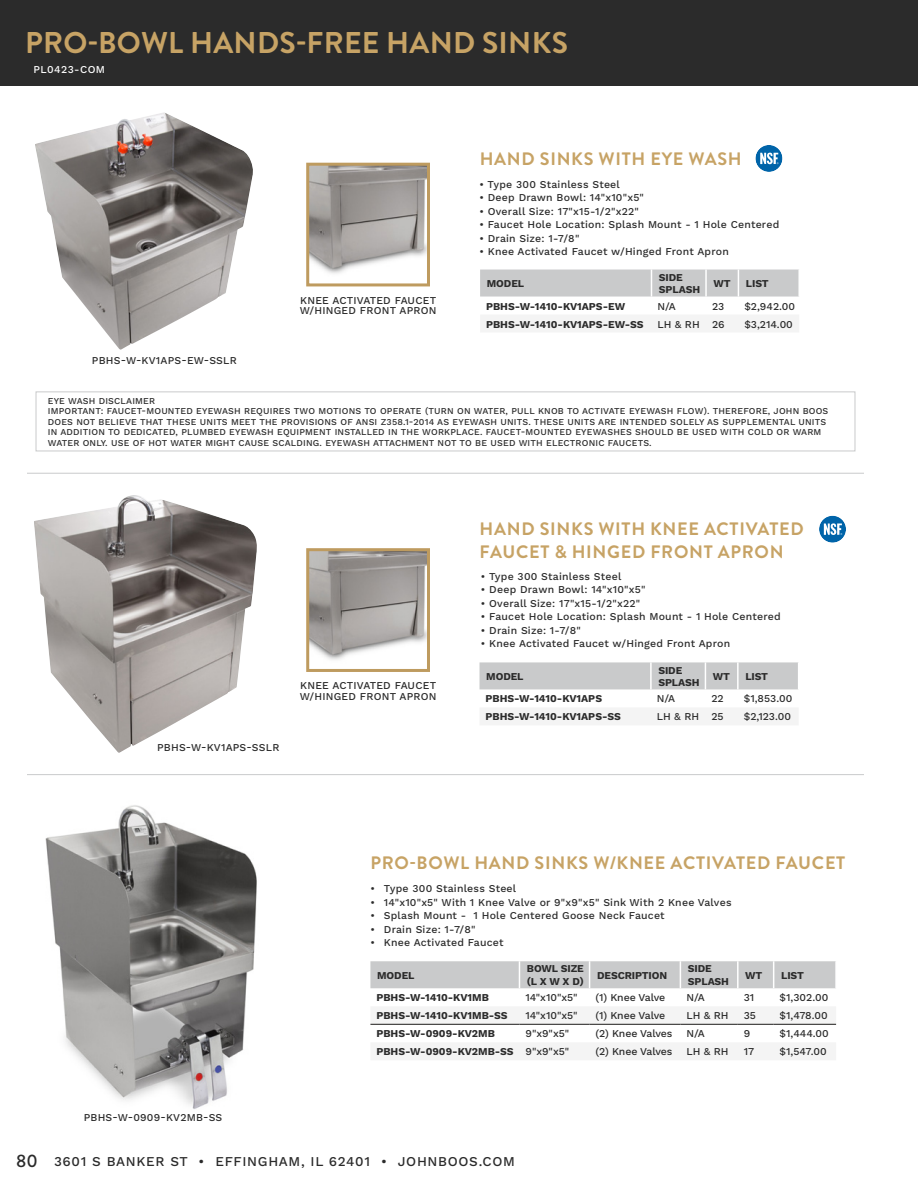
<style>
.page{position:relative;width:918px;height:1188px;background:#fff}
.page>*{position:absolute;margin:0;border:0;box-sizing:border-box;transform-origin:0 0}
.PAGE_HEADER_-_LEFT{font:700 30px "Brandon Grotesque";letter-spacing:.01em;color:#c7a365}
.t1{font:700 18px "Brandon Grotesque";letter-spacing:.04em;color:#c7a365}
.t2{font:500 13.5px "Work Sans";letter-spacing:.05em;color:#2b2b2b}
.BULLET_POINTS{font:500 10.5px "Work Sans";letter-spacing:.02em;color:#2b2b2b}
.TABLE_ROWS{font:700 10.5px/12.6px "Work Sans";letter-spacing:-.01em;color:#2b2b2b}
.TABLE_ROWS-2{font:500 10.5px "Work Sans";color:#2b2b2b}
.t3{font:500 10.5px "Work Sans";letter-spacing:.04em;color:#fff}
.t4{font:500 9px/10.5px "Work Sans";letter-spacing:.02em;color:#2b2b2b}
.s1{font-family:"Brandon Grotesque";font-size:18px}
</style>
<div class="page">
<div style="left:0;top:0;width:918px;height:85px;background:#2b2b2b"></div>
<div style="left:36px;top:392px;width:819px;height:59px;border:1px solid #c9cacb"></div>
<img style="left:310px;top:167px;width:116px;height:107px">
<div style="left:306px;top:163px;width:124px;height:123px;border:3px solid #be9b5f"></div>
<img style="left:35px;top:112px;width:218px;height:238px">
<div style="left:481px;top:315px;width:318px;height:17px;background:#f4f4f4"></div>
<div style="left:480px;top:270px;width:318px;height:27px;background:#c9cacb"></div>
<div style="left:755px;top:145px;width:27px;height:27px;background:#0064a9;border-radius:50%"></div>
<svg style="left:760px;top:153px;width:19px;height:11px"></svg>
<hr style="left:27px;top:473px;width:837px;height:1px;background:#c9cacb">
<hr style="left:27px;top:774px;width:837px;height:1px;background:#c9cacb">
<div style="left:819px;top:516px;width:27px;height:27px;background:#0064a9;border-radius:50%"></div>
<svg style="left:824px;top:523px;width:18px;height:12px"></svg>
<img style="left:34px;top:495px;width:223px;height:258px">
<img style="left:310px;top:552px;width:116px;height:108px">
<div style="left:306px;top:548px;width:124px;height:124px;border:3px solid #be9b5f"></div>
<div style="left:480px;top:708px;width:318px;height:17px;background:#f4f4f4"></div>
<div style="left:480px;top:662px;width:318px;height:27px;background:#c9cacb"></div>
<svg style="left:370px;top:1007px;width:466px;height:53px"></svg>
<div style="left:370px;top:961px;width:466px;height:27px;background:#c9cacb"></div>
<hr style="left:370px;top:1024px;width:149px;height:1px;background:#1c1b1a">
<hr style="left:519px;top:1024px;width:71px;height:1px;background:#1c1b1a">
<hr style="left:590px;top:1024px;width:90px;height:1px;background:#1c1b1a">
<hr style="left:680px;top:1024px;width:58px;height:1px;background:#1c1b1a">
<hr style="left:738px;top:1024px;width:36px;height:1px;background:#1c1b1a">
<hr style="left:774px;top:1024px;width:62px;height:1px;background:#1c1b1a">
<img style="left:45px;top:805px;width:212px;height:304px">
<p class="PAGE_HEADER_-_LEFT" style="left:25px;top:22px;width:544px">PRO-BOWL HANDS-FREE HAND SINKS</p>
<p class="t3" style="left:33px;top:63px;width:73px">PL0423-COM</p>
<p class="BULLET_POINTS" style="left:92px;top:355px;width:146px">PBHS-W-KV1APS-EW-SSLR</p>
<p class="BULLET_POINTS" style="left:300px;top:294px;width:137px">KNEE ACTIVATED FAUCET</p>
<p class="BULLET_POINTS" style="left:300px;top:304px;width:138px">W/HINGED FRONT APRON</p>
<p class="t1" style="left:480px;top:146px;width:264px">HAND SINKS WITH EYE WASH</p>
<p class="BULLET_POINTS" style="left:480px;top:178px;width:142px">• Type 300 Stainless Steel</p>
<p class="BULLET_POINTS" style="left:480px;top:191px;width:166px">• Deep Drawn Bowl: 14"x10"x5"</p>
<p class="BULLET_POINTS" style="left:480px;top:205px;width:161px">• Overall Size: 17"x15-1/2"x22"</p>
<p class="BULLET_POINTS" style="left:480px;top:218px;width:301px">• Faucet Hole Location: Splash Mount - 1 Hole Centered</p>
<p class="BULLET_POINTS" style="left:480px;top:232px;width:101px">• Drain Size: 1-7/8"</p>
<p class="BULLET_POINTS" style="left:480px;top:245px;width:251px">• Knee Activated Faucet w/Hinged Front Apron</p>
<p class="TABLE_ROWS" style="left:487px;top:278px;width:39px">MODEL</p>
<p class="TABLE_ROWS" style="left:659px;top:271px;width:25px">SIDE</p>
<p class="TABLE_ROWS" style="left:659px;top:284px;width:43px">SPLASH</p>
<p class="TABLE_ROWS" style="left:714px;top:278px;width:19px">WT</p>
<p class="TABLE_ROWS" style="left:746px;top:278px;width:24px">LIST</p>
<p class="TABLE_ROWS" style="left:486px;top:300px;width:141px">PBHS-W-1410-KV1APS-EW</p>
<p class="TABLE_ROWS-2" style="left:657px;top:300px;width:20px">N/A</p>
<p class="TABLE_ROWS-2" style="left:712px;top:300px;width:14px">23</p>
<p class="TABLE_ROWS-2" style="left:744px;top:300px;width:52px">$2,942.00</p>
<p class="TABLE_ROWS" style="left:486px;top:318px;width:159px">PBHS-W-1410-KV1APS-EW-SS</p>
<p class="TABLE_ROWS-2" style="left:657px;top:318px;width:44px">LH &amp; RH</p>
<p class="TABLE_ROWS-2" style="left:712px;top:318px;width:14px">26</p>
<p class="TABLE_ROWS-2" style="left:744px;top:318px;width:50px">$3,214.00</p>
<p class="t4" style="left:48px;top:396px;width:109px">EYE WASH DISCLAIMER</p>
<p class="t4" style="left:48px;top:406px;width:782px">IMPORTANT: FAUCET-MOUNTED EYEWASH REQUIRES TWO MOTIONS TO OPERATE (TURN ON WATER, PULL KNOB TO ACTIVATE EYEWASH FLOW). THEREFORE, JOHN BOOS DOES NOT BELIEVE THAT THESE UNITS MEET THE PROVISIONS OF ANSI Z358.1-2014 AS EYEWASH UNITS. THESE UNITS ARE INTENDED SOLELY AS SUPPLEMENTAL UNITS IN ADDITION TO DEDICATED, PLUMBED EYEWASH EQUIPMENT INSTALLED IN THE WORKPLACE. FAUCET-MOUNTED EYEWASHES SHOULD BE USED WITH COLD OR WARM WATER ONLY. USE OF HOT WATER MIGHT CAUSE SCALDING. EYEWASH ATTACHMENT NOT TO BE USED WITH ELECTRONIC FAUCETS.</p>
<p class="BULLET_POINTS" style="left:157px;top:741px;width:124px">PBHS-W-KV1APS-SSLR</p>
<p class="BULLET_POINTS" style="left:300px;top:679px;width:137px">KNEE ACTIVATED FAUCET</p>
<p class="BULLET_POINTS" style="left:300px;top:690px;width:138px">W/HINGED FRONT APRON</p>
<p class="t1" style="left:480px;top:516px;width:326px">HAND SINKS WITH KNEE ACTIVATED</p>
<p class="t1" style="left:480px;top:539px;width:305px">FAUCET &amp; HINGED FRONT APRON</p>
<p class="BULLET_POINTS" style="left:481px;top:570px;width:142px">• Type 300 Stainless Steel</p>
<p class="BULLET_POINTS" style="left:481px;top:584px;width:166px">• Deep Drawn Bowl: 14"x10"x5"</p>
<p class="BULLET_POINTS" style="left:481px;top:597px;width:161px">• Overall Size: 17"x15-1/2"x22"</p>
<p class="BULLET_POINTS" style="left:481px;top:611px;width:301px">• Faucet Hole Location: Splash Mount - 1 Hole Centered</p>
<p class="BULLET_POINTS" style="left:481px;top:624px;width:101px">• Drain Size: 1-7/8"</p>
<p class="BULLET_POINTS" style="left:481px;top:638px;width:251px">• Knee Activated Faucet w/Hinged Front Apron</p>
<p class="TABLE_ROWS" style="left:486px;top:671px;width:39px">MODEL</p>
<p class="TABLE_ROWS" style="left:658px;top:664px;width:25px">SIDE</p>
<p class="TABLE_ROWS" style="left:658px;top:677px;width:43px">SPLASH</p>
<p class="TABLE_ROWS" style="left:713px;top:671px;width:19px">WT</p>
<p class="TABLE_ROWS" style="left:745px;top:671px;width:24px">LIST</p>
<p class="TABLE_ROWS" style="left:486px;top:693px;width:118px">PBHS-W-1410-KV1APS</p>
<p class="TABLE_ROWS-2" style="left:657px;top:693px;width:20px">N/A</p>
<p class="TABLE_ROWS-2" style="left:711px;top:693px;width:14px">22</p>
<p class="TABLE_ROWS-2" style="left:744px;top:693px;width:50px">$1,853.00</p>
<p class="TABLE_ROWS" style="left:486px;top:711px;width:137px">PBHS-W-1410-KV1APS-SS</p>
<p class="TABLE_ROWS-2" style="left:657px;top:711px;width:44px">LH &amp; RH</p>
<p class="TABLE_ROWS-2" style="left:711px;top:711px;width:14px">25</p>
<p class="TABLE_ROWS-2" style="left:744px;top:711px;width:49px">$2,123.00</p>
<p class="BULLET_POINTS" style="left:84px;top:1111px;width:140px">PBHS-W-0909-KV2MB-SS</p>
<p class="t1" style="left:371px;top:851px;width:476px">PRO-BOWL HAND SINKS W/KNEE ACTIVATED FAUCET</p>
<p class="BULLET_POINTS" style="left:370px;top:883px;width:147px">• Type 300 Stainless Steel</p>
<p class="BULLET_POINTS" style="left:370px;top:896px;width:363px">• 14"x10"x5" With 1 Knee Valve or 9"x9"x5" Sink With 2 Knee Valves</p>
<p class="BULLET_POINTS" style="left:370px;top:910px;width:296px">• Splash Mount - 1 Hole Centered Goose Neck Faucet</p>
<p class="BULLET_POINTS" style="left:370px;top:923px;width:107px">• Drain Size: 1-7/8"</p>
<p class="BULLET_POINTS" style="left:370px;top:937px;width:135px">• Knee Activated Faucet</p>
<p class="TABLE_ROWS" style="left:377px;top:969px;width:39px">MODEL</p>
<p class="TABLE_ROWS" style="left:527px;top:963px;width:58px">BOWL SIZE</p>
<p class="TABLE_ROWS" style="left:527px;top:976px;width:58px">(L X W X D)</p>
<p class="TABLE_ROWS" style="left:597px;top:969px;width:72px">DESCRIPTION</p>
<p class="TABLE_ROWS" style="left:688px;top:963px;width:43px">SIDE<br>SPLASH</p>
<p class="TABLE_ROWS" style="left:745px;top:969px;width:19px">WT</p>
<p class="TABLE_ROWS" style="left:781px;top:969px;width:24px">LIST</p>
<p class="TABLE_ROWS" style="left:376px;top:992px;width:114px">PBHS-W-1410-KV1MB</p>
<p class="TABLE_ROWS-2" style="left:525px;top:992px;width:54px">14"x10"x5"</p>
<p class="TABLE_ROWS-2" style="left:596px;top:992px;width:71px">(1) Knee Valve</p>
<p class="TABLE_ROWS-2" style="left:686px;top:992px;width:20px">N/A</p>
<p class="TABLE_ROWS-2" style="left:744px;top:992px;width:12px">31</p>
<p class="TABLE_ROWS-2" style="left:780px;top:992px;width:50px">$1,302.00</p>
<p class="TABLE_ROWS" style="left:376px;top:1010px;width:133px">PBHS-W-1410-KV1MB-SS</p>
<p class="TABLE_ROWS-2" style="left:525px;top:1009px;width:54px">14"x10"x5"</p>
<p class="TABLE_ROWS-2" style="left:596px;top:1009px;width:71px">(1) Knee Valve</p>
<p class="TABLE_ROWS-2" style="left:686px;top:1009px;width:44px">LH &amp; RH</p>
<p class="TABLE_ROWS-2" style="left:744px;top:1009px;width:14px">35</p>
<p class="TABLE_ROWS-2" style="left:780px;top:1009px;width:49px">$1,478.00</p>
<p class="TABLE_ROWS" style="left:376px;top:1028px;width:120px">PBHS-W-0909-KV2MB</p>
<p class="TABLE_ROWS-2" style="left:525px;top:1028px;width:45px">9"x9"x5"</p>
<p class="TABLE_ROWS-2" style="left:596px;top:1028px;width:78px">(2) Knee Valves</p>
<p class="TABLE_ROWS-2" style="left:686px;top:1028px;width:20px">N/A</p>
<p class="TABLE_ROWS-2" style="left:744px;top:1028px;width:8px">9</p>
<p class="TABLE_ROWS-2" style="left:780px;top:1028px;width:51px">$1,444.00</p>
<p class="TABLE_ROWS" style="left:376px;top:1046px;width:139px">PBHS-W-0909-KV2MB-SS</p>
<p class="TABLE_ROWS-2" style="left:525px;top:1046px;width:45px">9"x9"x5"</p>
<p class="TABLE_ROWS-2" style="left:596px;top:1046px;width:78px">(2) Knee Valves</p>
<p class="TABLE_ROWS-2" style="left:686px;top:1046px;width:44px">LH &amp; RH</p>
<p class="TABLE_ROWS-2" style="left:744px;top:1046px;width:12px">17</p>
<p class="TABLE_ROWS-2" style="left:780px;top:1046px;width:49px">$1,547.00</p>
<p class="t2" style="left:16px;top:1154px;width:500px"><span class="s1">80</span> 3601 S BANKER ST • EFFINGHAM, IL 62401 • JOHNBOOS.COM</p>
</div>
